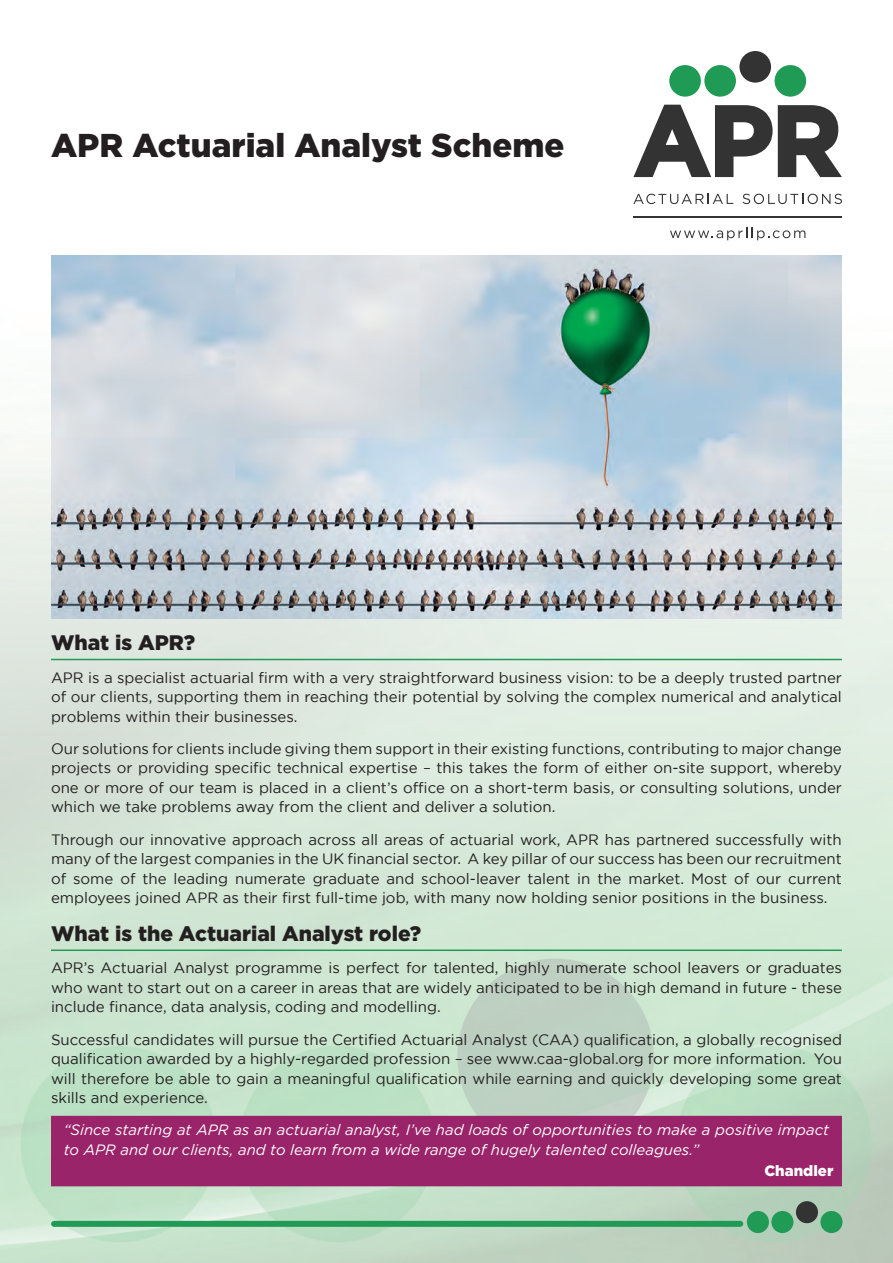
<style>
.page{position:relative;width:893px;height:1263px;background:#fff}
.page>*{position:absolute;margin:0;border:0;box-sizing:border-box;transform-origin:0 0}
.t1{font:900 33px "Gotham";color:#231f20}
.t2{font:900 21px "Gotham";color:#231f20}
.t3{font:15px/19.5px "Gotham";color:#231f20;text-align:justify}
.t4{font:italic 15px/19.5px "Gotham";color:#fff}
.t5{font:900 15px "Gotham";color:#fff}
</style>
<div class="page">
<img style="left:0;top:51px;width:893px;height:1212px">
<hr style="left:51px;top:659px;width:791px;height:1px;background:#209b55">
<hr style="left:51px;top:949px;width:791px;height:2px;background:#209b55">
<div style="left:51px;top:1116px;width:791px;height:70px;background:#992469"></div>
<svg style="left:633px;top:105px;width:209px;height:72px"></svg>
<hr style="left:633px;top:216px;width:209px;height:1px;background:#323332">
<svg style="left:633px;top:194px;width:100px;height:10px"></svg>
<svg style="left:743px;top:194px;width:99px;height:10px"></svg>
<svg style="left:670px;top:227px;width:135px;height:13px"></svg>
<div style="left:739px;top:51px;width:32px;height:32px;background:#323332;border-radius:50%"></div>
<div style="left:669px;top:65px;width:32px;height:32px;background:#209b55;border-radius:50%"></div>
<div style="left:704px;top:65px;width:32px;height:32px;background:#209b55;border-radius:50%"></div>
<div style="left:774px;top:65px;width:32px;height:32px;background:#209b55;border-radius:50%"></div>
<div style="left:54px;top:1221px;width:686px;height:6px;background:#209b55"></div>
<div style="left:796px;top:1201px;width:22px;height:22px;background:#323332;border-radius:50%"></div>
<div style="left:747px;top:1211px;width:22px;height:22px;background:#209b55;border-radius:50%"></div>
<div style="left:771px;top:1211px;width:22px;height:22px;background:#209b55;border-radius:50%"></div>
<div style="left:820px;top:1211px;width:22px;height:22px;background:#209b55;border-radius:50%"></div>
<img style="left:51px;top:255px;width:791px;height:364px">
<p class="t1" style="left:51px;top:126px;width:515px">APR Actuarial Analyst Scheme</p>
<p class="t2" style="left:51px;top:631px;width:146px">What is APR?</p>
<p class="t3" style="left:51px;top:667px;width:792px">APR is a specialist actuarial firm with a very straightforward business vision: to be a deeply trusted partner of our clients, supporting them in reaching their potential by solving the complex numerical and analytical problems within their businesses.</p>
<p class="t3" style="left:51px;top:738px;width:792px">Our solutions for clients include giving them support in their existing functions, contributing to major change projects or providing specific technical expertise – this takes the form of either on-site support, whereby one or more of our team is placed in a client’s office on a short-term basis, or consulting solutions, under which we take problems away from the client and deliver a solution.</p>
<p class="t3" style="left:51px;top:829px;width:792px">Through our innovative approach across all areas of actuarial work, APR has partnered successfully with many of the largest companies in the UK financial sector. A key pillar of our success has been our recruitment of some of the leading numerate graduate and school-leaver talent in the market. Most of our current employees joined APR as their first full-time job, with many now holding senior positions in the business.</p>
<p class="t2" style="left:51px;top:921px;width:372px">What is the Actuarial Analyst role?</p>
<p class="t3" style="left:51px;top:958px;width:792px">APR’s Actuarial Analyst programme is perfect for talented, highly numerate school leavers or graduates who want to start out on a career in areas that are widely anticipated to be in high demand in future - these include finance, data analysis, coding and modelling.</p>
<p class="t3" style="left:51px;top:1029px;width:792px">Successful candidates will pursue the Certified Actuarial Analyst (CAA) qualification, a globally recognised qualification awarded by a highly-regarded profession – see www.caa-global.org for more information. You will therefore be able to gain a meaningful qualification while earning and quickly developing some great skills and experience.</p>
<p class="t4" style="left:64px;top:1120px;width:767px">“Since starting at APR as an actuarial analyst, I’ve had loads of opportunities to make a positive impact to APR and our clients, and to learn from a wide range of hugely talented colleagues.”</p>
<p class="t5" style="left:764px;top:1162px;width:71px">Chandler</p>
</div>
